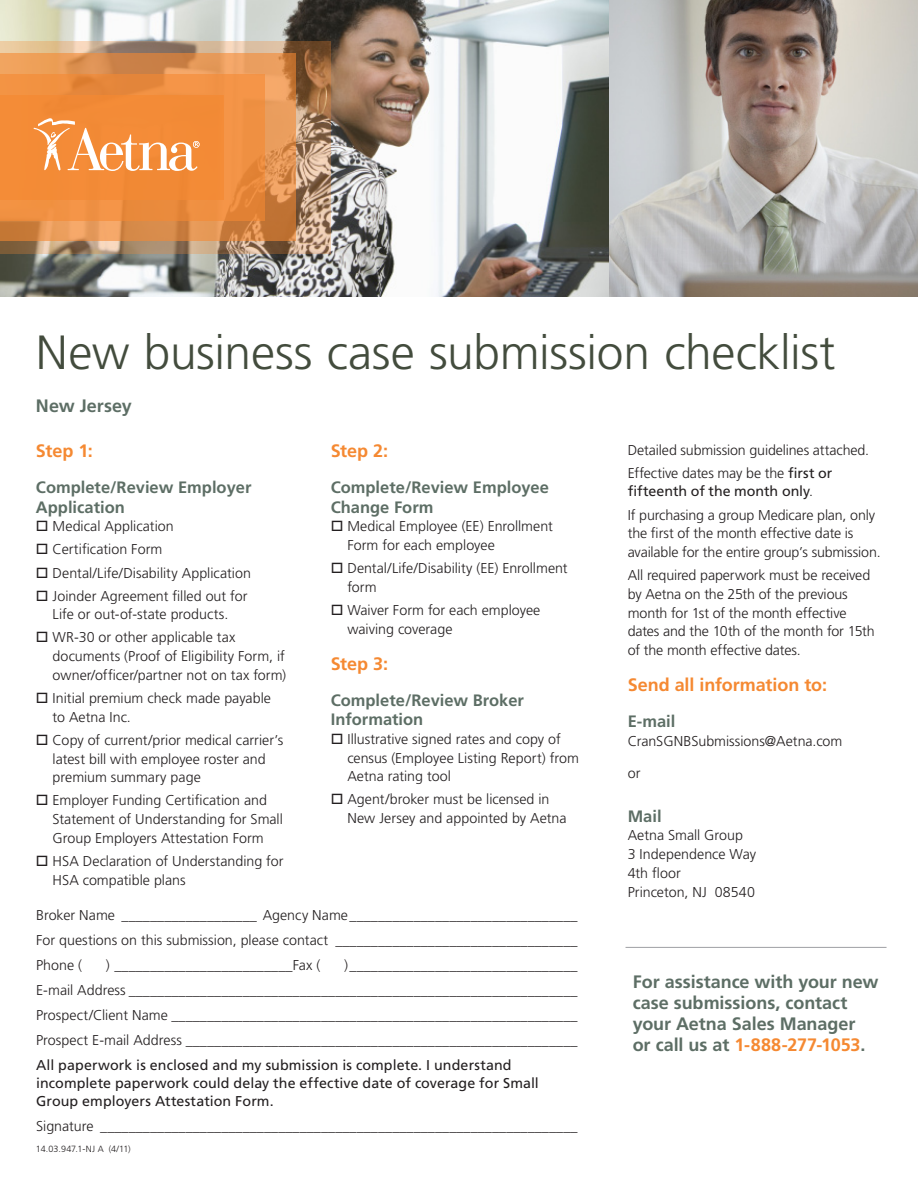
<style>
.page{position:relative;width:918px;height:1188px;background:#fff}
.page>*{position:absolute;margin:0;border:0;box-sizing:border-box;transform-origin:0 0}
.A1-Title_Flyer-one_l{font:300 48px "Frutiger LT Std";letter-spacing:-.005em;color:#434c3d}
.A4-Cover_Call_Out_12{font:700 18px/21px "Frutiger LT Std";letter-spacing:-.005em;color:#5d6e65}
.B3-Copy_Head_12_14{font:700 18px "Frutiger LT Std";letter-spacing:-.005em;color:#f58932}
.A2-Title_Detail_12_1{font:700 18px "Frutiger LT Std";color:#5d6e65}
.B5-Subhead_11_13{font:700 16.5px/19.5px "Frutiger LT Std";color:#5d6e65}
.B6-Body_Copy_9_5_12{font:300 14.25px/18.8px "Frutiger LT Std";color:#231f20}
.B6-Body_Copy_9_5_12-2{font:14.25px/18px "Frutiger LT Std";letter-spacing:.005em;color:#231f20}
.C6-Part_Number__2011{font:300 9px "Frutiger LT Std";letter-spacing:-.005em;color:#231f20}
.s1{font-weight:300}
.s2{color:#f58932}
</style>
<div class="page">
<img style="left:0;top:0;width:918px;height:297px">
<svg style="left:0;top:42px;width:331px;height:212px;background:#af8d6f"></svg>
<svg style="left:0;top:54px;width:296px;height:187px;background:#dd9050"></svg>
<div style="left:0;top:74px;width:264px;height:147px;background:linear-gradient(to right,#ef8f40,#ed8e41)"></div>
<div style="left:0;top:95px;width:224px;height:105px;background:#f58932"></div>
<svg style="left:34px;top:118px;width:166px;height:53px"></svg>
<hr style="left:626px;top:947px;width:261px;height:1px;background:#a8a9ad">
<p class="A1-Title_Flyer-one_l" style="left:36px;top:325px;width:801px">New business case submission checklist</p>
<p class="A2-Title_Detail_12_1" style="left:36px;top:395px;width:97px">New Jersey</p>
<p class="B3-Copy_Head_12_14" style="left:36px;top:441px;width:58px">Step 1:</p>
<p class="B5-Subhead_11_13" style="left:36px;top:478px;width:217px">Complete/Review Employer<br>Application</p>
<p class="B6-Body_Copy_9_5_12" style="left:36px;top:517px;width:139px">□ Medical Application</p>
<p class="B6-Body_Copy_9_5_12" style="left:36px;top:540px;width:128px">□ Certification Form</p>
<p class="B6-Body_Copy_9_5_12" style="left:36px;top:563px;width:217px">□ Dental/Life/Disability Application</p>
<p class="B6-Body_Copy_9_5_12" style="left:36px;top:587px;width:213px;text-align:center">□ Joinder Agreement filled out for<br>Life or out-of-state products.</p>
<p class="B6-Body_Copy_9_5_12" style="left:53px;top:628px;width:235px;text-indent:-17px">□ WR-30 or other applicable tax documents (Proof of Eligibility Form, if owner/officer/partner not on tax form)</p>
<p class="B6-Body_Copy_9_5_12" style="left:53px;top:689px;width:220px;text-indent:-17px">□ Initial premium check made payable to Aetna Inc.</p>
<p class="B6-Body_Copy_9_5_12" style="left:53px;top:731px;width:232px;text-indent:-17px">□ Copy of current/prior medical carrier’s latest bill with employee roster and premium summary page</p>
<p class="B6-Body_Copy_9_5_12" style="left:53px;top:791px;width:232px;text-indent:-17px">□ Employer Funding Certification and<br>Statement of Understanding for Small<br>Group Employers Attestation Form</p>
<p class="B6-Body_Copy_9_5_12" style="left:53px;top:852px;width:232px;text-indent:-17px">□ HSA Declaration of Understanding for<br>HSA compatible plans</p>
<p class="B6-Body_Copy_9_5_12" style="left:628px;top:441px;width:243px">Detailed submission guidelines attached.</p>
<p class="B6-Body_Copy_9_5_12-2" style="left:628px;top:463px;width:206px;line-height:18.8px"><span class="s1">Effective dates may be the</span> first or fifteenth of the month only<span class="s1">.</span></p>
<p class="B6-Body_Copy_9_5_12" style="left:628px;top:505px;width:254px">If purchasing a group Medicare plan, only the first of the month effective date is available for the entire group’s submission.</p>
<p class="B6-Body_Copy_9_5_12" style="left:628px;top:566px;width:248px">All required paperwork must be received by Aetna on the 25th of the previous month for 1st of the month effective dates and the 10th of the month for 15th of the month effective dates.</p>
<p class="B3-Copy_Head_12_14" style="left:628px;top:674px;width:201px">Send all information to:</p>
<p class="B5-Subhead_11_13" style="left:628px;top:712px;width:49px">E-mail</p>
<p class="B6-Body_Copy_9_5_12" style="left:628px;top:732px;width:216px">CranSGNBSubmissions@Aetna.com</p>
<p class="B6-Body_Copy_9_5_12" style="left:628px;top:764px;width:14px">or</p>
<p class="B5-Subhead_11_13" style="left:628px;top:806px;width:35px">Mail</p>
<p class="B6-Body_Copy_9_5_12" style="left:628px;top:826px;width:130px">Aetna Small Group<br>3 Independence Way<br>4th floor<br>Princeton, NJ 08540</p>
<p class="B3-Copy_Head_12_14" style="left:331px;top:441px;width:59px">Step 2:</p>
<p class="B5-Subhead_11_13" style="left:331px;top:478px;width:220px">Complete/Review Employee<br>Change Form</p>
<p class="B6-Body_Copy_9_5_12" style="left:347px;top:517px;width:207px;text-indent:-17px">□ Medical Employee (EE) Enrollment<br>Form for each employee</p>
<p class="B6-Body_Copy_9_5_12" style="left:347px;top:559px;width:222px;text-indent:-17px">□ Dental/Life/Disability (EE) Enrollment form</p>
<p class="B6-Body_Copy_9_5_12" style="left:347px;top:601px;width:195px;text-indent:-17px">□ Waiver Form for each employee waiving coverage</p>
<p class="B3-Copy_Head_12_14" style="left:331px;top:653px;width:59px">Step 3:</p>
<p class="B5-Subhead_11_13" style="left:331px;top:690px;width:195px">Complete/Review Broker<br>Information</p>
<p class="B6-Body_Copy_9_5_12" style="left:347px;top:730px;width:233px;text-indent:-17px">□ Illustrative signed rates and copy of census (Employee Listing Report) from<br>Aetna rating tool</p>
<p class="B6-Body_Copy_9_5_12" style="left:347px;top:790px;width:221px;text-indent:-17px">□ Agent/broker must be licensed in<br>New Jersey and appointed by Aetna</p>
<p class="B6-Body_Copy_9_5_12" style="left:36px;top:906px;width:543px">Broker Name ___________________ Agency Name________________________________</p>
<p class="B6-Body_Copy_9_5_12" style="left:36px;top:931px;width:543px">For questions on this submission, please contact __________________________________</p>
<p class="B6-Body_Copy_9_5_12" style="left:36px;top:956px;width:48px">Phone (</p>
<p class="B6-Body_Copy_9_5_12" style="left:106px;top:956px;width:216px">) _________________________Fax (</p>
<p class="B6-Body_Copy_9_5_12" style="left:344px;top:956px;width:235px">)________________________________</p>
<p class="B6-Body_Copy_9_5_12" style="left:36px;top:981px;width:543px">E-mail Address _______________________________________________________________</p>
<p class="B6-Body_Copy_9_5_12" style="left:36px;top:1006px;width:543px">Prospect/Client Name _________________________________________________________</p>
<p class="B6-Body_Copy_9_5_12" style="left:36px;top:1031px;width:543px">Prospect E-mail Address _______________________________________________________</p>
<p class="B6-Body_Copy_9_5_12-2" style="left:36px;top:1056px;width:504px">All paperwork is enclosed and my submission is complete. I understand incomplete paperwork could delay the effective date of coverage for Small<br>Group employers Attestation Form.</p>
<p class="B6-Body_Copy_9_5_12" style="left:36px;top:1117px;width:543px">Signature ___________________________________________________________________</p>
<p class="C6-Part_Number__2011" style="left:36px;top:1144px;width:96px">14.03.947.1-NJ A (4/11)</p>
<p class="A4-Cover_Call_Out_12" style="left:633px;top:971px;width:247px">For assistance with your new case submissions, contact your Aetna Sales Manager<br>or call us at <span class="s2">1-888-277-1053</span>.</p>
</div>
